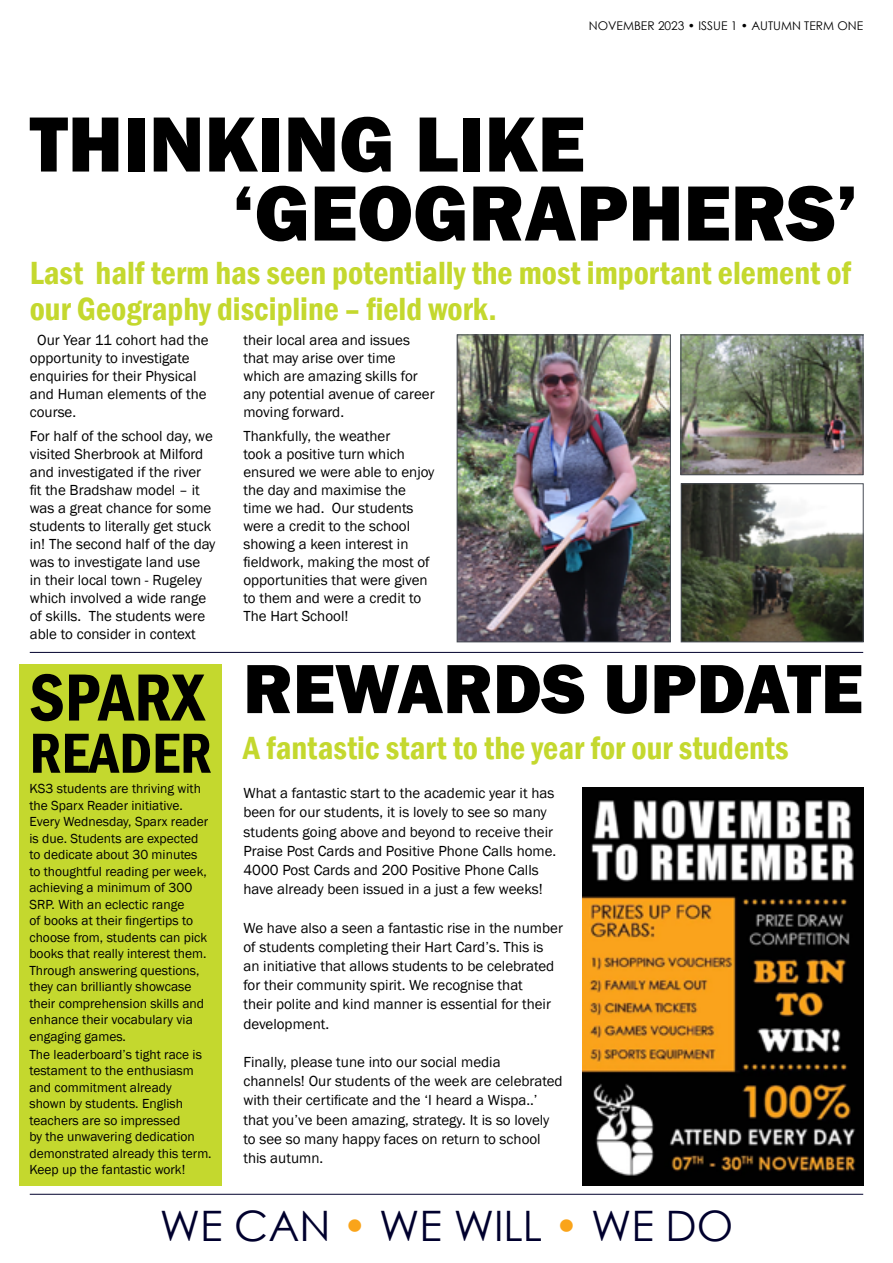
<style>
.page{position:relative;width:893px;height:1263px;background:#fff}
.page>*{position:absolute;margin:0;border:0;box-sizing:border-box;transform-origin:0 0}
.t1{font:800 81px/69px "Franklin Gothic";color:#000}
.t2{font:800 72px "Franklin Gothic";color:#000}
.t3{font:600 condensed 69px "Franklin Gothic";color:#000}
.t4{font:600 condensed 58.5px "Franklin Gothic";color:#000}
.t5{font:42px "Century Gothic";color:#00002d}
.t6{font:600 condensed 33px/36.6px "Franklin Gothic";color:#c4d82e}
.t7{font:15px/18px "Franklin Gothic";color:#000}
.t8{font:13.5px/16.5px "Franklin Gothic";color:#000}
.t9{font:12px "Century Gothic";color:#000}
.s1{color:#faa41a}
</style>
<div class="page">
<hr style="left:30px;top:1194px;width:833px;height:1px;background:#00002d">
<hr style="left:30px;top:652px;width:833px;height:1px;background:#00002d">
<img style="left:459px;top:337px;width:210px;height:303px">
<div style="left:457px;top:335px;width:214px;height:307px;border:1px solid #474c55"></div>
<img style="left:683px;top:337px;width:178px;height:136px">
<div style="left:681px;top:335px;width:182px;height:140px;border:1px solid #474c55"></div>
<img style="left:683px;top:485px;width:178px;height:155px">
<div style="left:681px;top:483px;width:182px;height:159px;border:1px solid #474c55"></div>
<div style="left:19px;top:664px;width:203px;height:521px;background:#c4d82e"></div>
<img style="left:582px;top:788px;width:281px;height:397px">
<p class="t9" style="left:589px;top:18px;width:276px">NOVEMBER 2023 • ISSUE 1 • AUTUMN TERM ONE</p>
<h1 class="t1" style="left:232px;top:110px;width:627px;text-indent:-203px">THINKING LIKE ‘GEOGRAPHERS’</h1>
<h3 class="t6" style="left:30px;top:254px;width:823px">Last half term has seen potentially the most important element of our Geography discipline – field work.</h3>
<p class="t7" style="left:30px;top:331px;width:180px;text-indent:8px">Our Year 11 cohort had the opportunity to investigate enquiries for their Physical and Human elements of the course.</p>
<p class="t7" style="left:30px;top:427px;width:187px">For half of the school day, we visited Sherbrook at Milford and investigated if the river fit the Bradshaw model – it was a great chance for some students to literally get stuck in! The second half of the day was to investigate land use in their local town - Rugeley which involved a wide range of skills. The students were able to consider in context</p>
<h3 class="t3" style="left:29px;top:651px;width:177px">SPARX</h3>
<h3 class="t4" style="left:29px;top:714px;width:184px">READER</h3>
<p class="t8" style="left:29px;top:781px;width:180px">KS3 students are thriving with the Sparx Reader initiative.<br>Every Wednesday, Sparx reader is due. Students are expected to dedicate about 30 minutes to thoughtful reading per week, achieving a minimum of 300<br>SRP. With an eclectic range<br>of books at their fingertips to choose from, students can pick books that really interest them.<br>Through answering questions, they can brilliantly showcase their comprehension skills and enhance their vocabulary via engaging games.</p>
<p class="t8" style="left:29px;top:1046px;width:184px">The leaderboard’s tight race is testament to the enthusiasm and commitment already shown by students. English teachers are so impressed<br>by the unwavering dedication demonstrated already this term.<br>Keep up the fantastic work!</p>
<p class="t7" style="left:243px;top:331px;width:193px">their local area and issues that may arise over time which are amazing skills for any potential avenue of career moving forward.</p>
<p class="t7" style="left:243px;top:427px;width:193px">Thankfully, the weather<br>took a positive turn which ensured we were able to enjoy the day and maximise the time we had. Our students were a credit to the school showing a keen interest in fieldwork, making the most of opportunities that were given to them and were a credit to<br>The Hart School!</p>
<h2 class="t2" style="left:243px;top:642px;width:621px">REWARDS UPDATE</h2>
<h3 class="t6" style="left:243px;top:729px;width:547px">A fantastic start to the year for our students</h3>
<p class="t7" style="left:243px;top:784px;width:314px;line-height:19.2px">What a fantastic start to the academic year it has been for our students, it is lovely to see so many students going above and beyond to receive their Praise Post Cards and Positive Phone Calls home.<br>4000 Post Cards and 200 Positive Phone Calls have already been issued in a just a few weeks!</p>
<p class="t7" style="left:243px;top:918px;width:321px;line-height:19.2px">We have also a seen a fantastic rise in the number of students completing their Hart Card’s. This is an initiative that allows students to be celebrated for their community spirit. We recognise that<br>their polite and kind manner is essential for their development.</p>
<p class="t7" style="left:243px;top:1053px;width:321px;line-height:19.2px">Finally, please tune into our social media channels! Our students of the week are celebrated with their certificate and the ‘I heard a Wispa..’ that you’ve been amazing, strategy. It is so lovely to see so many happy faces on return to school this autumn.</p>
<h3 class="t5" style="left:160px;top:1197px;width:575px">WE CAN <span class="s1">•</span> WE WILL <span class="s1">•</span> WE DO</h3>
</div>
